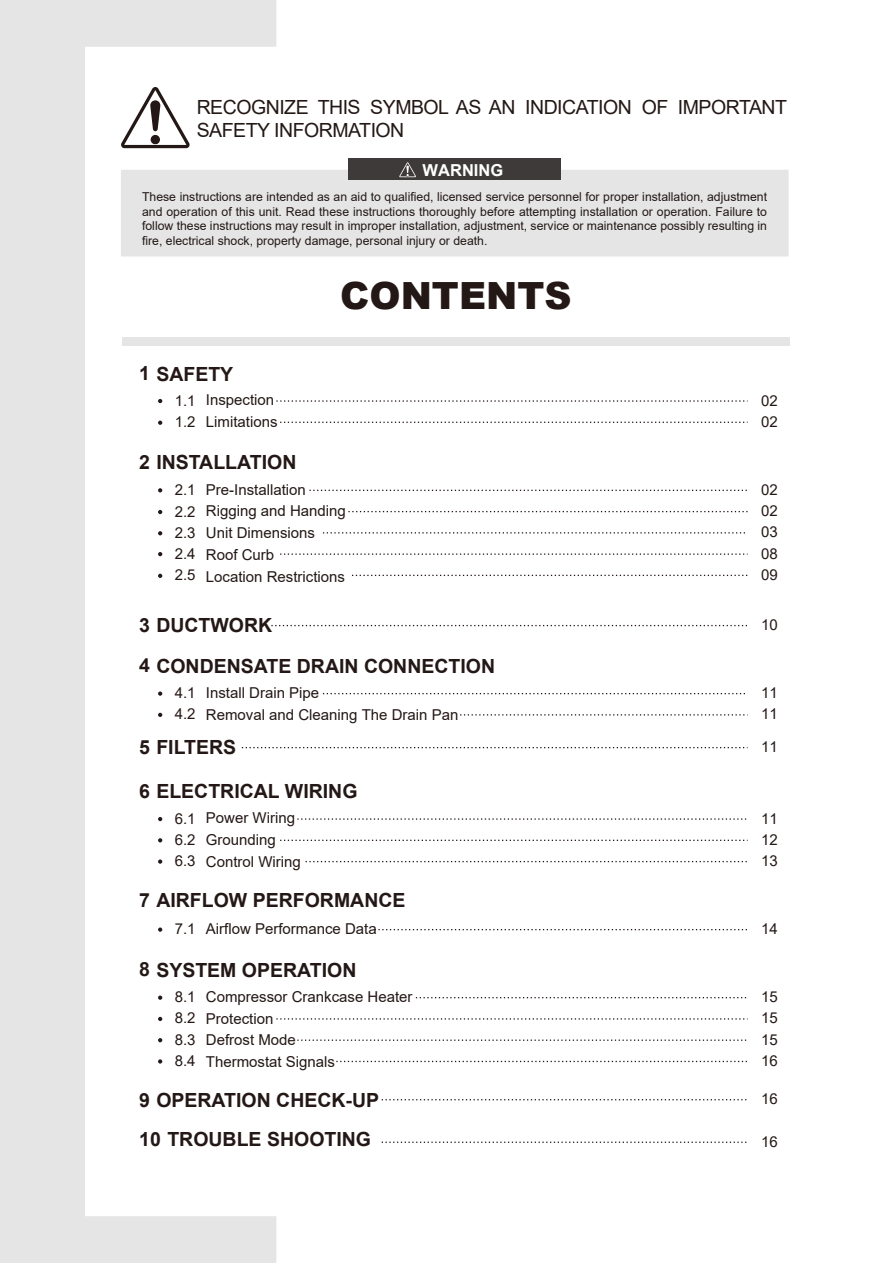
<style>
.page{position:relative;width:893px;height:1263px;background:#fff}
.page>*{position:absolute;margin:0;border:0;box-sizing:border-box;transform-origin:0 0}
.t1{font:900 37.5px "Arial";color:#231815}
.t2{font:700 19.5px/39px "Arial";color:#231815}
.t3{font:19.5px/23.4px "Arial";letter-spacing:-.025em;color:#231815}
.t4{font:700 16.5px "Arial";color:#fff}
.t5{font:15px/21.3px "Arial";color:#231815}
.t6{font:12.3px/14.7px "Arial";color:#231815;text-align:justify}
</style>
<div class="page">
<div style="left:276px;top:170px;width:513px;height:87px;background:#e5e5e6"></div>
<div style="left:348px;top:159px;width:213px;height:21px;background:#3e3a39"></div>
<svg style="left:399px;top:162px;width:17px;height:15px"></svg>
<div style="left:122px;top:338px;width:668px;height:8px;background:#e5e5e6"></div>
<svg style="left:276px;top:400px;width:471px;height:2px"></svg>
<svg style="left:280px;top:422px;width:467px;height:1px"></svg>
<svg style="left:276px;top:625px;width:471px;height:1px"></svg>
<svg style="left:323px;top:693px;width:422px;height:1px"></svg>
<svg style="left:460px;top:714px;width:285px;height:1px"></svg>
<svg style="left:297px;top:818px;width:450px;height:2px"></svg>
<svg style="left:280px;top:840px;width:467px;height:1px"></svg>
<svg style="left:306px;top:861px;width:441px;height:1px"></svg>
<svg style="left:375px;top:929px;width:372px;height:1px"></svg>
<svg style="left:276px;top:747px;width:471px;height:1px"></svg>
<svg style="left:416px;top:997px;width:331px;height:1px"></svg>
<svg style="left:276px;top:1018px;width:471px;height:1px"></svg>
<svg style="left:297px;top:1039px;width:450px;height:2px"></svg>
<svg style="left:336px;top:1061px;width:411px;height:1px"></svg>
<svg style="left:382px;top:1099px;width:365px;height:1px"></svg>
<svg style="left:382px;top:1141px;width:365px;height:2px"></svg>
<svg style="left:309px;top:490px;width:438px;height:1px"></svg>
<svg style="left:348px;top:511px;width:399px;height:1px"></svg>
<svg style="left:323px;top:532px;width:422px;height:1px"></svg>
<svg style="left:280px;top:553px;width:467px;height:2px"></svg>
<svg style="left:352px;top:575px;width:395px;height:1px"></svg>
<svg style="left:0;top:0;width:276px;height:1263px"></svg>
<h2 class="t3" style="left:197px;top:95px;width:592px">RECOGNIZE THIS SYMBOL AS AN INDICATION OF IMPORTANT<br>SAFETY INFORMATION</h2>
<h3 class="t4" style="left:423px;top:158px;width:82px">WARNING</h3>
<p class="t6" style="left:142px;top:189px;width:626px">These instructions are intended as an aid to qualified, licensed service personnel for proper installation, adjustment and operation of this unit. Read these instructions thoroughly before attempting installation or operation. Failure to follow these instructions may result in improper installation, adjustment, service or maintenance possibly resulting in fire, electrical shock, property damage, personal injury or death.</p>
<h1 class="t1" style="left:340px;top:268px;width:233px">CONTENTS</h1>
<h2 class="t2" style="left:139px;top:354px;width:96px">1 SAFETY</h2>
<p class="t5" style="left:175px;top:389px;width:22px;line-height:21.8px">1.1<br>1.2</p>
<p class="t5" style="left:206px;top:389px;width:73px;line-height:21.8px">Inspection<br>Limitations</p>
<h2 class="t2" style="left:139px;top:443px;width:159px">2 INSTALLATION</h2>
<p class="t5" style="left:175px;top:501px;width:22px;text-align:justify">2.2<br>2.3<br>2.4<br>2.5</p>
<p class="t5" style="left:206px;top:478px;width:142px;line-height:21.8px">Pre-Installation<br>Rigging and Handing<br>Unit Dimensions<br>Roof Curb<br>Location Restrictions</p>
<p class="t5" style="left:175px;top:479px;width:22px">2.1</p>
<p class="t5" style="left:761px;top:390px;width:18px">02<br>02</p>
<p class="t5" style="left:761px;top:479px;width:18px;text-align:justify">02<br>02<br>03<br>08<br>09</p>
<h2 class="t2" style="left:139px;top:606px;width:135px">3 DUCTWORK</h2>
<p class="t5" style="left:761px;top:614px;width:18px">10</p>
<h2 class="t2" style="left:139px;top:646px;width:357px">4 CONDENSATE DRAIN CONNECTION</h2>
<p class="t5" style="left:175px;top:682px;width:22px">4.1<br>4.2</p>
<p class="t5" style="left:206px;top:682px;width:254px;line-height:21.8px">Install Drain Pipe<br>Removal and Cleaning The Drain Pan</p>
<p class="t5" style="left:761px;top:682px;width:18px">11<br>11</p>
<h2 class="t2" style="left:139px;top:728px;width:98px">5 FILTERS</h2>
<p class="t5" style="left:761px;top:736px;width:18px">11</p>
<h2 class="t2" style="left:139px;top:772px;width:220px">6 ELECTRICAL WIRING</h2>
<p class="t5" style="left:175px;top:807px;width:22px">6.1</p>
<p class="t5" style="left:175px;top:829px;width:22px">6.2<br>6.3</p>
<p class="t5" style="left:206px;top:807px;width:97px;line-height:21.8px">Power Wiring<br>Grounding<br>Control Wiring</p>
<h2 class="t2" style="left:139px;top:881px;width:268px">7 AIRFLOW PERFORMANCE</h2>
<p class="t5" style="left:761px;top:807px;width:18px;text-align:justify">11<br>12<br>13</p>
<p class="t5" style="left:175px;top:918px;width:203px">7.1 Airflow Performance Data</p>
<p class="t5" style="left:761px;top:918px;width:18px">14</p>
<h2 class="t2" style="left:139px;top:950px;width:219px">8 SYSTEM OPERATION</h2>
<p class="t5" style="left:175px;top:986px;width:22px;text-align:justify">8.1<br>8.2<br>8.3<br>8.4</p>
<p class="t5" style="left:206px;top:986px;width:208px;line-height:21.8px">Compressor Crankcase Heater<br>Protection<br>Defrost Mode<br>Thermostat Signals</p>
<h2 class="t2" style="left:139px;top:1081px;width:241px">9 OPERATION CHECK-UP<br>10 TROUBLE SHOOTING</h2>
<p class="t5" style="left:761px;top:986px;width:18px;text-align:justify">15<br>15<br>15<br>16</p>
<p class="t5" style="left:761px;top:1088px;width:18px">16</p>
<p class="t5" style="left:761px;top:1131px;width:18px">16</p>
</div>
